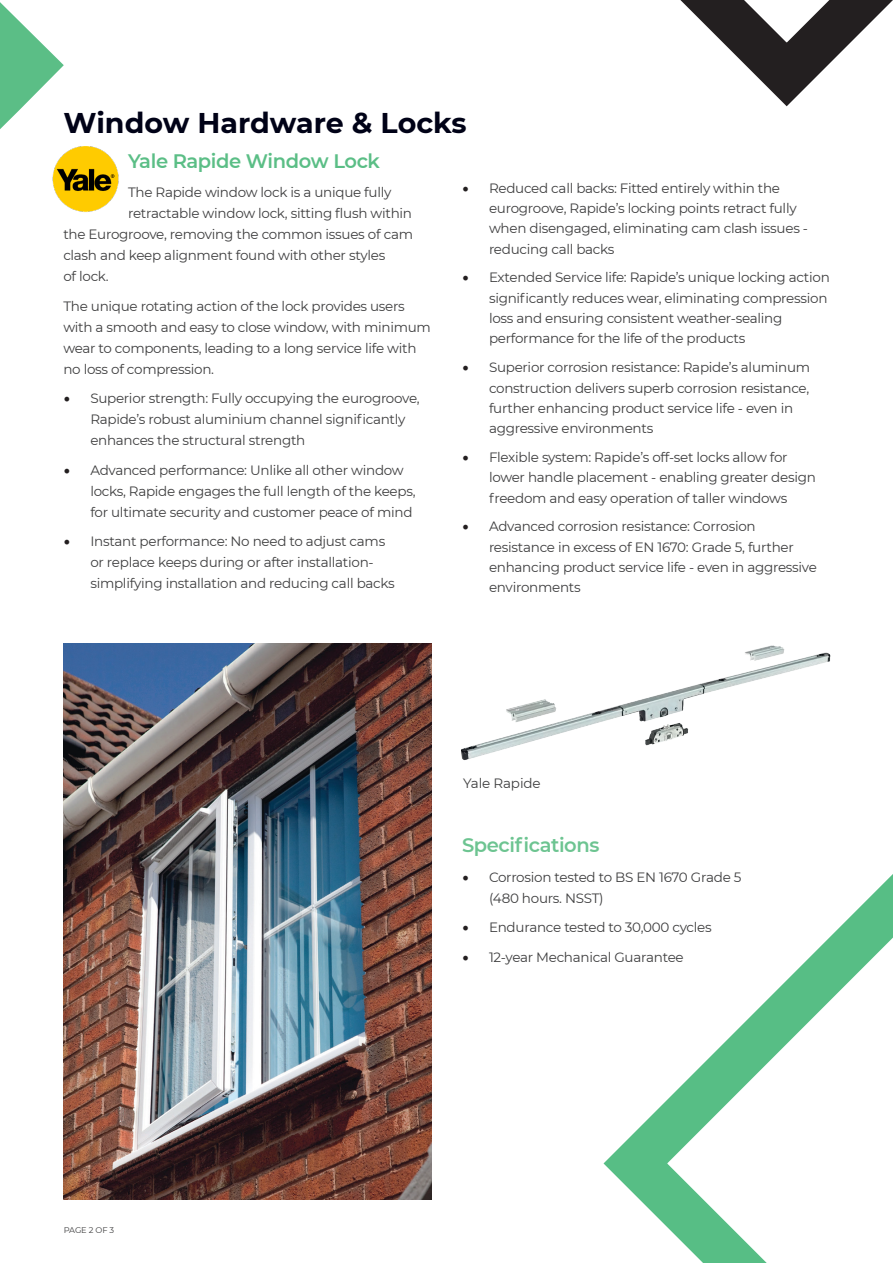
<style>
.page{position:relative;width:893px;height:1263px;background:#fff}
.page>*{position:absolute;margin:0;border:0;box-sizing:border-box;transform-origin:0 0}
.t1{font:700 28.5px "Montserrat";color:#000217}
.t2{font:600 19.5px "Montserrat";letter-spacing:-.02em;color:#5bbe86}
.t3{font:600 19.5px "Montserrat";letter-spacing:-.02em;color:#6dc491}
.t4{font:13.5px/21px "Montserrat";letter-spacing:-.02em;color:#3e3e3f}
.t5{font:8.25px "Montserrat";letter-spacing:-.015em;color:#3e3e3f}
.s1{font-family:"Minion Pro";font-size:18px;color:#231f20}
</style>
<div class="page">
<img style="left:63px;top:643px;width:369px;height:556px">
<svg style="left:680px;top:0;width:213px;height:107px"></svg>
<svg style="left:0;top:2px;width:64px;height:127px"></svg>
<img style="left:461px;top:645px;width:370px;height:115px">
<img style="left:52px;top:146px;width:67px;height:66px">
<svg style="left:572px;top:696px;width:321px;height:567px"></svg>
<p class="t1" style="left:63px;top:102px;width:405px">Window Hardware &amp; Locks</p>
<p class="t2" style="left:128px;top:147px;width:253px">Yale Rapide Window Lock</p>
<p class="t4" style="left:128px;top:181px;width:265px">The Rapide window lock is a unique fully</p>
<p class="t4" style="left:128px;top:202px;width:285px">retractable window lock, sitting flush within</p>
<p class="t4" style="left:63px;top:223px;width:351px">the Eurogroove, removing the common issues of cam</p>
<p class="t4" style="left:63px;top:244px;width:324px">clash and keep alignment found with other styles</p>
<p class="t4" style="left:63px;top:265px;width:47px">of lock.</p>
<p class="t4" style="left:63px;top:295px;width:369px">The unique rotating action of the lock provides users with a smooth and easy to close window, with minimum wear to components, leading to a long service life with no loss of compression.</p>
<p class="t4" style="left:90px;top:387px;width:331px;text-indent:-27px"><span class="s1">•</span> Superior strength: Fully occupying the eurogroove,<br>Rapide’s robust aluminium channel significantly enhances the structural strength</p>
<p class="t4" style="left:90px;top:459px;width:327px;text-indent:-27px"><span class="s1">•</span> Advanced performance: Unlike all other window locks, Rapide engages the full length of the keeps, for ultimate security and customer peace of mind</p>
<p class="t4" style="left:90px;top:530px;width:306px;text-indent:-27px"><span class="s1">•</span> Instant performance: No need to adjust cams or replace keeps during or after installation&shy;simplifying installation and reducing call backs</p>
<p class="t4" style="left:489px;top:177px;width:321px;line-height:20.4px;text-indent:-27px"><span class="s1">•</span> Reduced call backs: Fitted entirely within the eurogroove, Rapide’s locking points retract fully when disengaged, eliminating cam clash issues - reducing call backs</p>
<p class="t4" style="left:489px;top:267px;width:342px;line-height:20.4px;text-indent:-27px"><span class="s1">•</span> Extended Service life: Rapide’s unique locking action significantly reduces wear, eliminating compression loss and ensuring consistent weather-sealing performance for the life of the products</p>
<p class="t4" style="left:489px;top:357px;width:323px;line-height:20.2px;text-indent:-27px"><span class="s1">•</span> Superior corrosion resistance: Rapide’s aluminum construction delivers superb corrosion resistance, further enhancing product service life - even in aggressive environments</p>
<p class="t4" style="left:489px;top:446px;width:328px;line-height:20.4px;text-indent:-27px"><span class="s1">•</span> Flexible system: Rapide’s off-set locks allow for lower handle placement - enabling greater design freedom and easy operation of taller windows</p>
<p class="t4" style="left:489px;top:516px;width:329px;line-height:20.2px;text-indent:-27px"><span class="s1">•</span> Advanced corrosion resistance: Corrosion resistance in excess of EN 1670: Grade 5, further enhancing product service life - even in aggressive environments</p>
<p class="t4" style="left:463px;top:772px;width:79px">Yale Rapide</p>
<p class="t3" style="left:462px;top:832px;width:139px">Specifications</p>
<p class="t4" style="left:489px;top:866px;width:254px;text-indent:-27px"><span class="s1">•</span> Corrosion tested to BS EN 1670 Grade 5 (480 hours. NSST)</p>
<p class="t4" style="left:462px;top:916px;width:251px"><span class="s1">•</span> Endurance tested to 30,000 cycles</p>
<p class="t4" style="left:462px;top:946px;width:223px"><span class="s1">•</span> 12-year Mechanical Guarantee</p>
<p class="t5" style="left:64px;top:1224px;width:52px">PAGE 2 OF 3</p>
</div>
